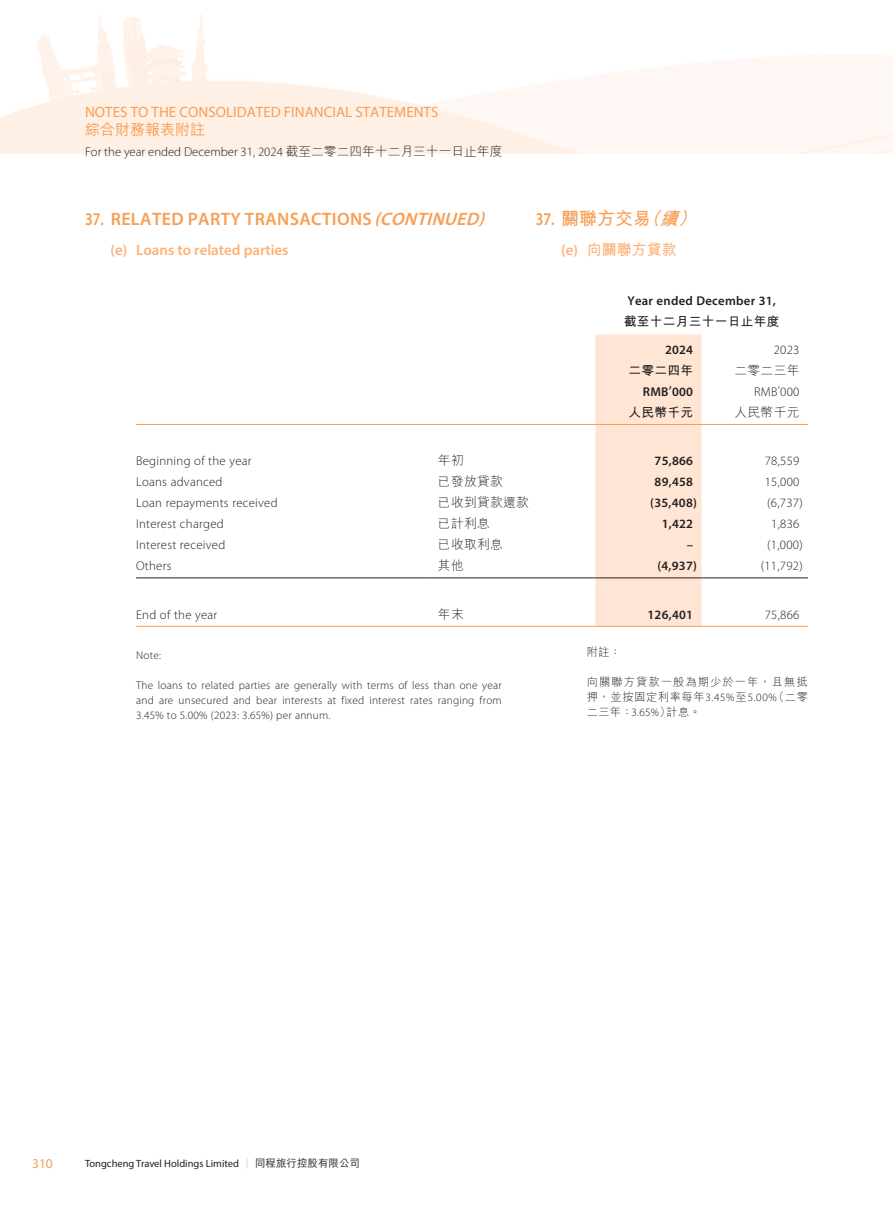
<style>
.page{position:relative;width:893px;height:1212px;background:#fff}
.page>*{position:absolute;margin:0;border:0;box-sizing:border-box;transform-origin:0 0}
.t1{font:600 18px "Myriad Pro";letter-spacing:.02em;color:#f89e55;scale:.8 1}
.t2{font:700 18px "M Hei HK";color:#f89e55}
.t3{font:15px "Myriad Pro";color:#f89e55}
.t4{font:600 15px "Myriad Pro";color:#feb177}
.t5{font:700 15px "M Hei HK";color:#feb177}
.t6{font:500 15px "M Hei HK";color:#f89e55}
.t7{font:13.5px "Myriad Pro";color:#f89e55}
.t8{font:300 12.75px "Myriad Pro";letter-spacing:.02em;color:#231f20}
.t9{font:600 12.75px "Myriad Pro";letter-spacing:.02em;color:#231f20}
.t10{font:300 12.75px "Myriad Pro";color:#231f20}
.t11{font:300 12.75px "M Hei HK";letter-spacing:.02em;color:#231f20}
.t12{font:700 12.75px "M Hei HK";letter-spacing:.02em;color:#231f20}
.t13{font:300 11.25px/15px "Myriad Pro";letter-spacing:.02em;color:#231f20;text-align:justify}
.t14{font:300 11.25px/15px "M Hei HK";letter-spacing:.095em;color:#231f20;text-align:justify}
.t15{font:10.5px "Myriad Pro";color:#231f20}
.s1{font-family:"M Hei HK"}
.s2{font-style:italic}
.s3{font-family:"Myriad Pro";font-weight:600}
.s4{font-family:"Myriad Pro"}
.s5{font-family:"M Hei HK";font-weight:500;color:#f89e55}
.s6{font-family:"M Hei HK";font-weight:500}
</style>
<div class="page">
<div style="left:595px;top:334px;width:107px;height:292px;background:#ffe6d4"></div>
<hr style="left:136px;top:424px;width:293px;height:1px;background:#f89e55">
<hr style="left:429px;top:424px;width:166px;height:1px;background:#f89e55">
<hr style="left:595px;top:424px;width:107px;height:1px;background:#f89e55">
<hr style="left:702px;top:424px;width:106px;height:1px;background:#f89e55">
<hr style="left:136px;top:577px;width:293px;height:1px;background:#231f20">
<hr style="left:429px;top:577px;width:166px;height:1px;background:#231f20">
<hr style="left:595px;top:577px;width:107px;height:1px;background:#231f20">
<hr style="left:702px;top:577px;width:106px;height:1px;background:#231f20">
<hr style="left:136px;top:626px;width:293px;height:1px;background:#f89e55">
<hr style="left:429px;top:626px;width:166px;height:1px;background:#f89e55">
<hr style="left:595px;top:626px;width:107px;height:1px;background:#f89e55">
<hr style="left:702px;top:626px;width:106px;height:1px;background:#f89e55">
<h2 class="t3" style="left:85px;top:102px;width:355px">NOTES TO THE CONSOLIDATED FINANCIAL STATEMENTS</h2>
<h2 class="t6" style="left:85px;top:118px;width:121px">綜合財務報表附註</h2>
<p class="t10" style="left:85px;top:144px;width:419px">For the year ended December 31, 2024 <span class="s1">截至二零二四年十二月三十一日止年度</span></p>
<h1 class="t1" style="left:85px;top:208px;width:507px">37. RELATED PARTY TRANSACTIONS <span class="s2">(CONTINUED)</span></h1>
<h2 class="t4" style="left:111px;top:240px;width:179px">(e) Loans to related parties</h2>
<h1 class="t2" style="left:536px;top:206px;width:168px"><span class="s3">37.</span> 關聯方交易<span class="s2">（續）</span></h1>
<h2 class="t5" style="left:561px;top:238px;width:117px"><span class="s3">(e)</span> 向關聯方貸款</h2>
<p class="t9" style="left:627px;top:293px;width:150px">Year ended December 31,</p>
<p class="t12" style="left:624px;top:312px;width:157px">截至十二月三十一日止年度</p>
<p class="t9" style="left:665px;top:341px;width:30px">2024</p>
<p class="t8" style="left:774px;top:343px;width:27px">2023</p>
<p class="t12" style="left:628px;top:361px;width:66px">二零二四年</p>
<p class="t11" style="left:735px;top:364px;width:66px">二零二三年</p>
<p class="t9" style="left:643px;top:383px;width:52px">RMB’000</p>
<p class="t8" style="left:754px;top:385px;width:47px">RMB’000</p>
<p class="t12" style="left:628px;top:403px;width:66px">人民幣千元</p>
<p class="t11" style="left:735px;top:406px;width:66px">人民幣千元</p>
<p class="t8" style="left:136px;top:454px;width:117px">Beginning of the year</p>
<p class="t11" style="left:438px;top:454px;width:27px">年初</p>
<p class="t9" style="left:655px;top:453px;width:40px">75,866</p>
<p class="t8" style="left:765px;top:454px;width:36px">78,559</p>
<p class="t8" style="left:136px;top:475px;width:88px">Loans advanced</p>
<p class="t11" style="left:438px;top:475px;width:66px">已發放貸款</p>
<p class="t9" style="left:655px;top:474px;width:40px">89,458</p>
<p class="t8" style="left:765px;top:475px;width:36px">15,000</p>
<p class="t8" style="left:136px;top:496px;width:143px">Loan repayments received</p>
<p class="t11" style="left:438px;top:496px;width:92px">已收到貸款還款</p>
<p class="t9" style="left:650px;top:495px;width:48px">(35,408)</p>
<p class="t8" style="left:767px;top:496px;width:37px">(6,737)</p>
<p class="t8" style="left:136px;top:517px;width:89px">Interest charged</p>
<p class="t11" style="left:438px;top:517px;width:53px">已計利息</p>
<p class="t9" style="left:662px;top:516px;width:33px">1,422</p>
<p class="t8" style="left:771px;top:517px;width:30px">1,836</p>
<p class="t8" style="left:136px;top:538px;width:91px">Interest received</p>
<p class="t11" style="left:438px;top:538px;width:66px">已收取利息</p>
<p class="t9" style="left:687px;top:537px;width:8px">–</p>
<p class="t8" style="left:767px;top:538px;width:37px">(1,000)</p>
<p class="t8" style="left:136px;top:559px;width:37px">Others</p>
<p class="t11" style="left:438px;top:559px;width:27px">其他</p>
<p class="t9" style="left:657px;top:558px;width:41px">(4,937)</p>
<p class="t8" style="left:761px;top:559px;width:44px">(11,792)</p>
<p class="t8" style="left:136px;top:607px;width:83px">End of the year</p>
<p class="t11" style="left:438px;top:607px;width:27px">年末</p>
<p class="t9" style="left:647px;top:606px;width:47px">126,401</p>
<p class="t8" style="left:765px;top:607px;width:36px">75,866</p>
<p class="t13" style="left:136px;top:648px;width:27px">Note:</p>
<p class="t13" style="left:136px;top:678px;width:367px">The loans to related parties are generally with terms of less than one year and are unsecured and bear interests at fixed interest rates ranging from 3.45% to 5.00% (2023: 3.65%) per annum.</p>
<p class="t14" style="left:587px;top:645px;width:36px">附註：</p>
<p class="t14" style="left:587px;top:675px;width:223px">向關聯方貸款一般為期少於一年，且無抵押，並按固定利率每年<span class="s4">3.45%</span>至<span class="s4">5.00%</span>（二零二三年：<span class="s4">3.65%</span>）計息。</p>
<p class="t7" style="left:32px;top:1155px;width:22px">310</p>
<p class="t15" style="left:85px;top:1157px;width:277px">Tongcheng Travel Holdings Limited <span class="s5">︱</span> <span class="s6">同程旅行控股有限公司</span></p>
</div>
